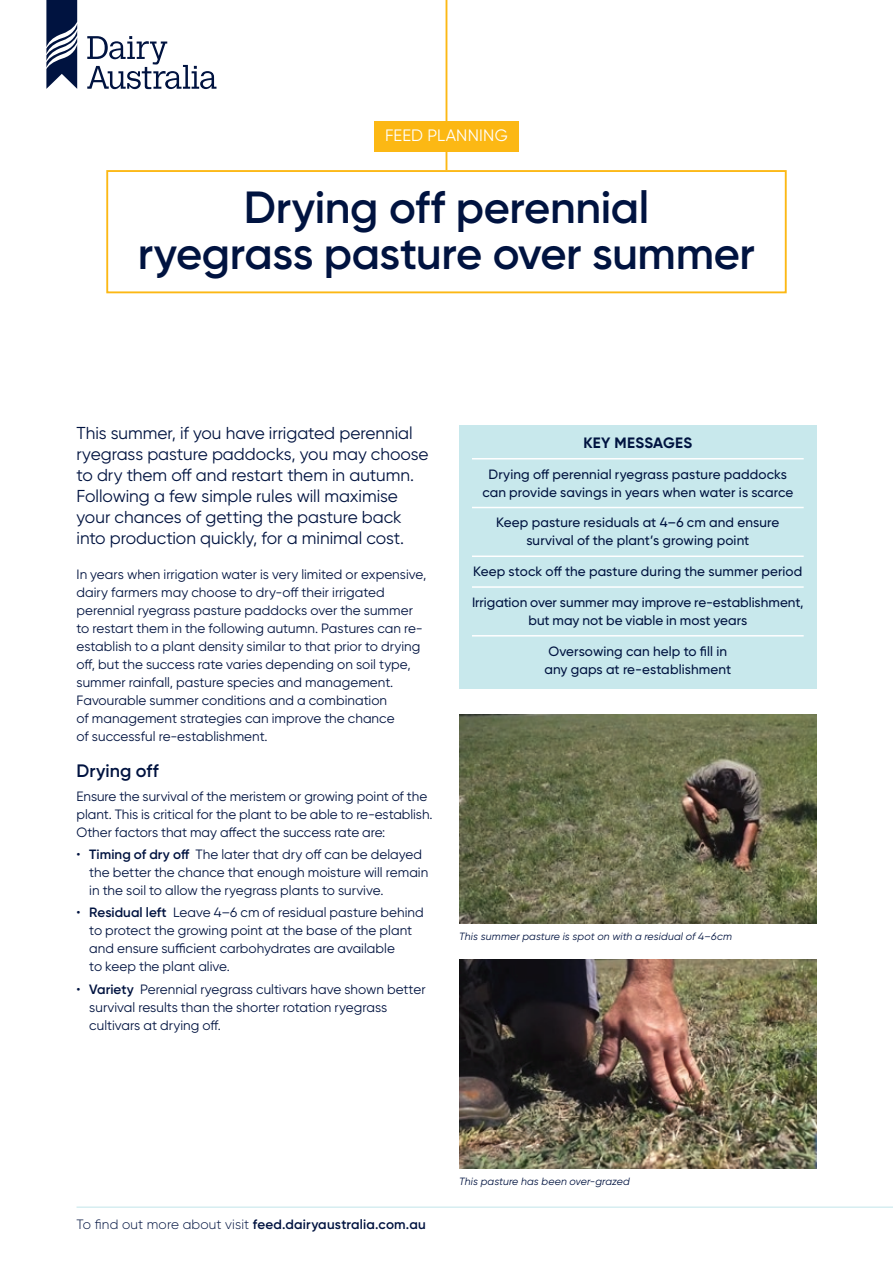
<style>
.page{position:relative;width:893px;height:1263px;background:#fff}
.page>*{position:absolute;margin:0;border:0;box-sizing:border-box;transform-origin:0 0}
.t1{font:600 45px/46.5px "Gilroy";letter-spacing:-.01em;color:#001340;text-align:center}
.t2{font:600 18px "Gilroy";color:#001340}
.t3{font:17.25px/21px "Gilroy";color:#001340}
.t4{font:16.5px "Gilroy";letter-spacing:.01em;color:#fff}
.t5{font:700 15px "Gilroy";letter-spacing:.02em;color:#001340}
.t6{font:13.5px/18px "Gilroy";color:#001340}
.t7{font:500 13.5px/18px "Gilroy";letter-spacing:.005em;color:#001340;text-align:center}
.t8{font:600 13.5px "Gilroy";letter-spacing:.015em;color:#001340}
.t9{font:italic 10.5px "Gilroy";letter-spacing:.01em;color:#001340}
.s1{font-weight:600}
.s2{font-weight:300}
</style>
<div class="page">
<hr style="left:446px;top:0;width:1px;height:170px;background:#fcb814">
<svg style="left:87px;top:36px;width:129px;height:53px"></svg>
<svg style="left:46px;top:0;width:31px;height:89px"></svg>
<div style="left:374px;top:121px;width:145px;height:30px;background:#fcb814"></div>
<hr style="left:77px;top:1206px;width:816px;height:2px;background:#c8e8ec">
<div style="left:106px;top:170px;width:681px;height:123px;border:2px solid #fcb814"></div>
<img style="left:459px;top:714px;width:357px;height:209px">
<img style="left:459px;top:959px;width:357px;height:210px">
<div style="left:459px;top:425px;width:357px;height:263px;background:#c8e8ec"></div>
<hr style="left:472px;top:458px;width:332px;height:1px;background:#fff">
<hr style="left:472px;top:507px;width:332px;height:1px;background:#fff">
<hr style="left:472px;top:555px;width:332px;height:2px;background:#fff">
<hr style="left:472px;top:586px;width:332px;height:2px;background:#fff">
<hr style="left:472px;top:635px;width:332px;height:1px;background:#fff">
<p class="t4" style="left:385px;top:125px;width:124px">FEED PLANNING</p>
<h1 class="t1" style="left:138px;top:183px;width:618px">Drying off perennial<br>ryegrass pasture over summer</h1>
<p class="t3" style="left:77px;top:422px;width:353px">This summer, if you have irrigated perennial ryegrass pasture paddocks, you may choose to dry them off and restart them in autumn.<br>Following a few simple rules will maximise your chances of getting the pasture back into production quickly, for a minimal cost.</p>
<p class="t6" style="left:77px;top:565px;width:351px">In years when irrigation water is very limited or expensive, dairy farmers may choose to dry-off their irrigated perennial ryegrass pasture paddocks over the summer to restart them in the following autumn. Pastures can re&shy;establish to a plant density similar to that prior to drying off, but the success rate varies depending on soil type, summer rainfall, pasture species and management.<br>Favourable summer conditions and a combination<br>of management strategies can improve the chance<br>of successful re-establishment.</p>
<h2 class="t2" style="left:77px;top:759px;width:84px">Drying off</h2>
<p class="t6" style="left:77px;top:787px;width:358px">Ensure the survival of the meristem or growing point of the plant. This is critical for the plant to be able to re-establish.<br>Other factors that may affect the success rate are:</p>
<p class="t6" style="left:89px;top:845px;width:340px;text-indent:-13px">• <span class="s1">Timing of dry off</span> The later that dry off can be delayed the better the chance that enough moisture will remain in the soil to allow the ryegrass plants to survive.</p>
<p class="t6" style="left:89px;top:903px;width:336px;text-indent:-13px">• <span class="s1">Residual left</span> Leave 4–6 cm of residual pasture behind to protect the growing point at the base of the plant and ensure sufficient carbohydrates are available<br>to keep the plant alive.</p>
<p class="t6" style="left:89px;top:980px;width:338px;text-indent:-13px">• <span class="s1">Variety</span> Perennial ryegrass cultivars have shown better survival results than the shorter rotation ryegrass cultivars at drying off.</p>
<p class="t5" style="left:583px;top:433px;width:110px">KEY MESSAGES</p>
<p class="t7" style="left:482px;top:465px;width:313px">Drying off perennial ryegrass pasture paddocks can provide savings in years when water is scarce</p>
<p class="t7" style="left:496px;top:513px;width:285px">Keep pasture residuals at 4–6 cm and ensure survival of the plant’s growing point</p>
<p class="t7" style="left:473px;top:562px;width:331px">Keep stock off the pasture during the summer period</p>
<p class="t7" style="left:472px;top:593px;width:333px">Irrigation over summer may improve re‑establishment, but may not be viable in most years</p>
<p class="t7" style="left:544px;top:642px;width:188px">Oversowing can help to fill in any gaps at re-establishment</p>
<p class="t9" style="left:459px;top:929px;width:274px">This summer pasture is spot on with a residual of 4–6cm</p>
<p class="t8" style="left:77px;top:1216px;width:351px"><span class="s2">To find out more about visit</span> feed.dairyaustralia.com.au</p>
<p class="t9" style="left:459px;top:1175px;width:172px">This pasture has been over-grazed</p>
</div>
